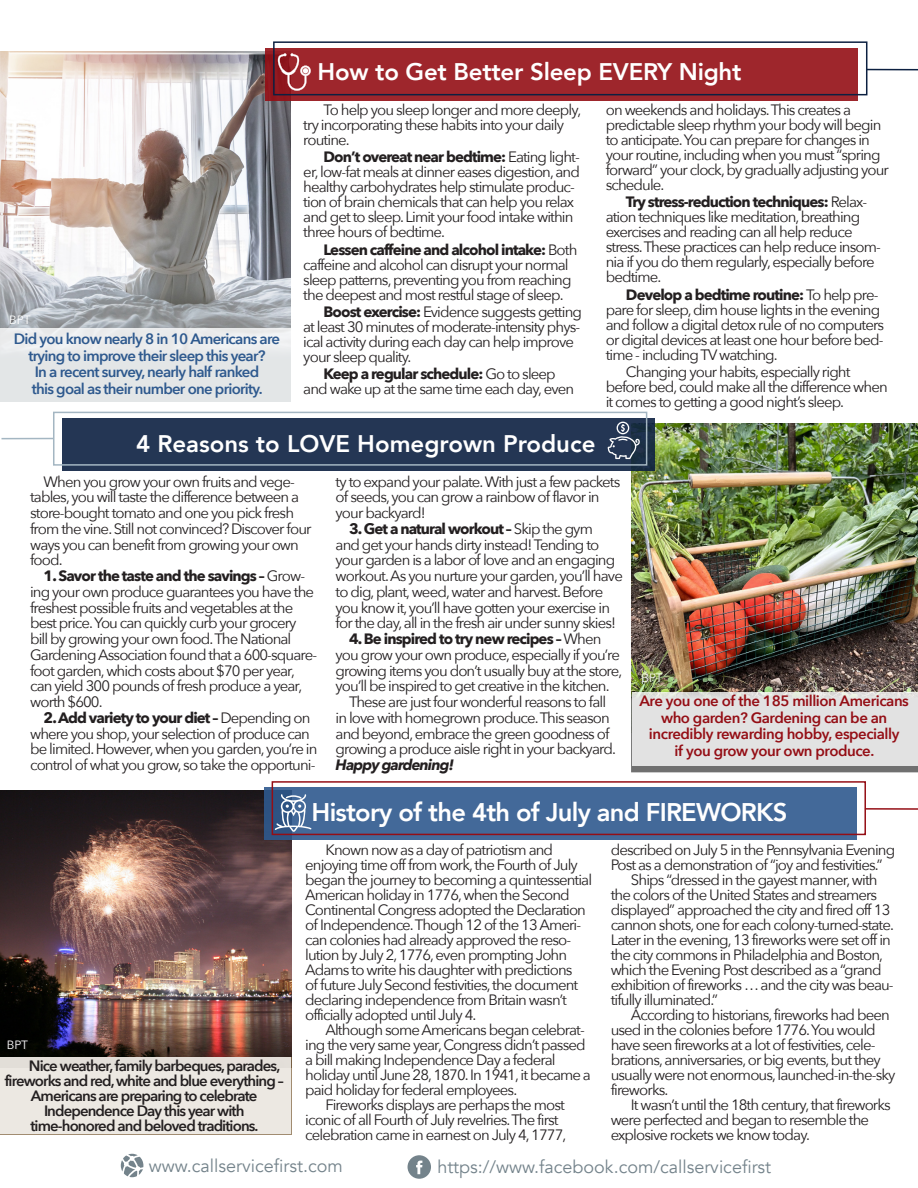
<style>
.page{position:relative;width:918px;height:1188px;background:#fff}
.page>*{position:absolute;margin:0;border:0;box-sizing:border-box;transform-origin:0 0}
.t1{font:800 25.5px "Avenir";letter-spacing:-.03em;color:#fff}
.t2{font:800 24px "Avenir";letter-spacing:-.01em;color:#fff}
.t3{font:18px "Avenir";color:#74838b}
.t4{font:15px/15px "Avenir Next";letter-spacing:-.06em;color:#231f20}
.t5{font:600 15px "Avenir Next";letter-spacing:-.06em;color:#231f20}
.t6{font:600 15px/16.5px "Avenir Next";letter-spacing:-.05em;color:#2e598e;text-align:center}
.t7{font:600 15px/16.5px "Avenir Next";letter-spacing:-.03em;color:#940e15;text-align:center}
.t8{font:12px "Avenir Next";letter-spacing:-.005em;color:#fff}
.s1{font-weight:700}
.s2{font-weight:700;font-style:italic}
</style>
<div class="page">
<svg style="left:121px;top:1154px;width:22px;height:23px"></svg>
<svg style="left:408px;top:1155px;width:23px;height:24px"></svg>
<img style="left:632px;top:424px;width:286px;height:267px">
<svg style="left:632px;top:691px;width:286px;height:81px;fill:#707070"></svg>
<img style="left:1px;top:790px;width:291px;height:267px">
<div style="left:0;top:1057px;width:292px;height:78px;background:#ece8e2"></div>
<div style="left:632px;top:692px;width:286px;height:73px;background:#e2e2e2"></div>
<div style="left:643px;top:674px;width:22px;height:10px;background:#231f20;opacity:.75"></div>
<img style="left:1px;top:51px;width:290px;height:278px">
<div style="left:1px;top:329px;width:290px;height:73px;background:#e3e6e7"></div>
<div style="left:265px;top:48px;width:593px;height:52px;background:#9e262c"></div>
<svg style="left:278px;top:53px;width:33px;height:39px"></svg>
<div style="left:273px;top:41px;width:594px;height:54px;border:2px solid #0c2041"></div>
<div style="left:62px;top:418px;width:593px;height:53px;background:#243654"></div>
<div style="left:53px;top:412px;width:594px;height:54px;border:2px solid #a4b6c2"></div>
<hr style="left:2px;top:438px;width:52px;height:1px;background:#a4b6c2">
<svg style="left:608px;top:422px;width:32px;height:37px"></svg>
<hr style="left:867px;top:69px;width:51px;height:2px;background:#0c2041">
<div style="left:264px;top:788px;width:593px;height:52px;background:#436999"></div>
<div style="left:272px;top:781px;width:594px;height:54px;border:2px solid #940e15"></div>
<hr style="left:865px;top:808px;width:53px;height:2px;background:#940e15">
<svg style="left:275px;top:794px;width:37px;height:38px"></svg>
<div style="left:8px;top:1041px;width:22px;height:9px;background:#050503"></div>
<p class="t8" style="left:9px;top:310px;width:23px">BPT</p>
<p class="t6" style="left:14px;top:331px;width:268px">Did you know nearly 8 in 10 Americans are trying to improve their sleep this year?<br>In a recent survey, nearly half ranked<br>this goal as their number one priority.</p>
<p class="t2" style="left:318px;top:53px;width:425px">How to Get Better Sleep EVERY Night</p>
<p class="t4" style="left:303px;top:101px;width:279px;text-indent:20px">To help you sleep longer and more deeply, try incorporating these habits into your daily routine.</p>
<p class="t4" style="left:303px;top:149px;width:278px;text-indent:20px"><span class="s1">Don’t overeat near bedtime:</span> Eating light&shy;er, low-fat meals at dinner eases digestion, and healthy carbohydrates help stimulate produc&shy;tion of brain chemicals that can help you relax and get to sleep. Limit your food intake within three hours of bedtime.</p>
<p class="t4" style="left:303px;top:241px;width:276px;text-indent:20px"><span class="s1">Lessen caffeine and alcohol intake:</span> Both caffeine and alcohol can disrupt your normal sleep patterns, preventing you from reaching the deepest and most restful stage of sleep.</p>
<p class="t4" style="left:303px;top:304px;width:280px;text-indent:20px"><span class="s1">Boost exercise:</span> Evidence suggests getting at least 30 minutes of moderate-intensity phys&shy;ical activity during each day can help improve your sleep quality.</p>
<p class="t4" style="left:303px;top:366px;width:272px;text-align:center"><span class="s1">Keep a regular schedule:</span> Go to sleep<br>and wake up at the same time each day, even</p>
<p class="t4" style="left:606px;top:101px;width:285px">on weekends and holidays. This creates a predictable sleep rhythm your body will begin to anticipate. You can prepare for changes in your routine, including when you must “spring forward” your clock, by gradually adjusting your schedule.</p>
<p class="t4" style="left:606px;top:194px;width:277px;text-indent:20px"><span class="s1">Try stress-reduction techniques:</span> Relax&shy;ation techniques like meditation, breathing exercises and reading can all help reduce stress. These practices can help reduce insom&shy;nia if you do them regularly, especially before bedtime.</p>
<p class="t4" style="left:606px;top:286px;width:280px;text-indent:20px"><span class="s1">Develop a bedtime routine:</span> To help pre&shy;pare for sleep, dim house lights in the evening and follow a digital detox rule of no computers or digital devices at least one hour before bed&shy;time - including TV watching.</p>
<p class="t4" style="left:606px;top:364px;width:284px;text-indent:20px">Changing your habits, especially right before bed, could make all the difference when it comes to getting a good night’s sleep.</p>
<p class="t2" style="left:136px;top:425px;width:461px">4 Reasons to LOVE Homegrown Produce</p>
<p class="t4" style="left:30px;top:473px;width:283px;line-height:15.8px;text-indent:14px">When you grow your own fruits and vege&shy;tables, you will taste the difference between a store-bought tomato and one you pick fresh from the vine. Still not convinced? Discover four ways you can benefit from growing your own food.</p>
<p class="t4" style="left:30px;top:567px;width:289px;line-height:15.8px;text-indent:14px"><span class="s1">1. Savor the taste and the savings –</span> Grow&shy;ing your own produce guarantees you have the freshest possible fruits and vegetables at the best price. You can quickly curb your grocery bill by growing your own food. The National Gardening Association found that a 600-square&shy;foot garden, which costs about $70 per year, can yield 300 pounds of fresh produce a year, worth $600.</p>
<p class="t4" style="left:30px;top:709px;width:289px;line-height:15.8px;text-align:center"><span class="s1">2. Add variety to your diet –</span> Depending on where you shop, your selection of produce can be limited. However, when you garden, you’re in control of what you grow, so take the opportuni-</p>
<p class="t4" style="left:336px;top:473px;width:286px;line-height:15.8px">ty to expand your palate. With just a few packets of seeds, you can grow a rainbow of flavor in your backyard!</p>
<p class="t4" style="left:336px;top:520px;width:289px;line-height:15.8px;text-indent:14px"><span class="s1">3. Get a natural workout –</span> Skip the gym<br>and get your hands dirty instead! Tending to your garden is a labor of love and an engaging workout. As you nurture your garden, you’ll have to dig, plant, weed, water and harvest. Before you know it, you’ll have gotten your exercise in for the day, all in the fresh air under sunny skies!</p>
<p class="t4" style="left:336px;top:630px;width:288px;line-height:15.8px;text-indent:14px"><span class="s1">4. Be inspired to try new recipes –</span> When you grow your own produce, especially if you’re growing items you don’t usually buy at the store, you’ll be inspired to get creative in the kitchen.</p>
<p class="t4" style="left:336px;top:693px;width:282px;line-height:15.8px;text-indent:14px">These are just four wonderful reasons to fall in love with homegrown produce. This season and beyond, embrace the green goodness of growing a produce aisle right in your backyard.<br><span class="s2">Happy gardening!</span></p>
<p class="t8" style="left:641px;top:668px;width:23px">BPT</p>
<p class="t7" style="left:639px;top:692px;width:271px">Are you one of the 185 million Americans who garden? Gardening can be an incredibly rewarding hobby, especially<br>if you grow your own produce.</p>
<p class="t8" style="left:7px;top:1034px;width:23px">BPT</p>
<p class="t5" style="left:29px;top:1053px;width:253px">Nice weather, family barbeques, parades,</p>
<p class="t5" style="left:5px;top:1068px;width:281px">fireworks and red, white and blue everything –</p>
<p class="t5" style="left:31px;top:1083px;width:228px">Americans are preparing to celebrate</p>
<p class="t5" style="left:44px;top:1098px;width:202px">Independence Day this year with</p>
<p class="t5" style="left:30px;top:1113px;width:230px">time-honored and beloved traditions.</p>
<p class="t1" style="left:312px;top:792px;width:477px">History of the 4th of July and FIREWORKS</p>
<p class="t4" style="left:305px;top:842px;width:288px;text-indent:20px">Known now as a day of patriotism and enjoying time off from work, the Fourth of July began the journey to becoming a quintessential American holiday in 1776, when the Second Continental Congress adopted the Declaration of Independence. Though 12 of the 13 Ameri&shy;can colonies had already approved the reso&shy;lution by July 2, 1776, even prompting John Adams to write his daughter with predictions<br>of future July Second festivities, the document declaring independence from Britain wasn’t officially adopted until July 4.</p>
<p class="t4" style="left:305px;top:1022px;width:287px;text-indent:20px">Although some Americans began celebrat&shy;ing the very same year, Congress didn’t passed a bill making Independence Day a federal holiday until June 28, 1870. In 1941, it became a paid holiday for federal employees.</p>
<p class="t4" style="left:305px;top:1097px;width:263px;text-indent:20px">Fireworks displays are perhaps the most iconic of all Fourth of July revelries. The first celebration came in earnest on July 4, 1777,</p>
<p class="t4" style="left:611px;top:842px;width:286px">described on July 5 in the Pennsylvania Evening<br>Post as a demonstration of “joy and festivities.”</p>
<p class="t4" style="left:611px;top:872px;width:285px;text-indent:20px">Ships “dressed in the gayest manner, with the colors of the United States and streamers displayed” approached the city and fired off 13 cannon shots, one for each colony-turned-state.<br>Later in the evening, 13 fireworks were set off in the city commons in Philadelphia and Boston, which the Evening Post described as a “grand exhibition of fireworks … and the city was beau&shy;tifully illuminated.”</p>
<p class="t4" style="left:611px;top:1007px;width:286px;text-indent:20px">According to historians, fireworks had been used in the colonies before 1776. You would have seen fireworks at a lot of festivities, cele&shy;brations, anniversaries, or big events, but they usually were not enormous, launched-in-the-sky fireworks.</p>
<p class="t4" style="left:611px;top:1097px;width:282px;text-indent:20px">It wasn’t until the 18th century, that fireworks were perfected and began to resemble the explosive rockets we know today.</p>
<p class="t3" style="left:149px;top:1155px;width:195px">www.callservicefirst.com</p>
<p class="t3" style="left:437px;top:1156px;width:335px">https://www.facebook.com/callservicefirst</p>
</div>
